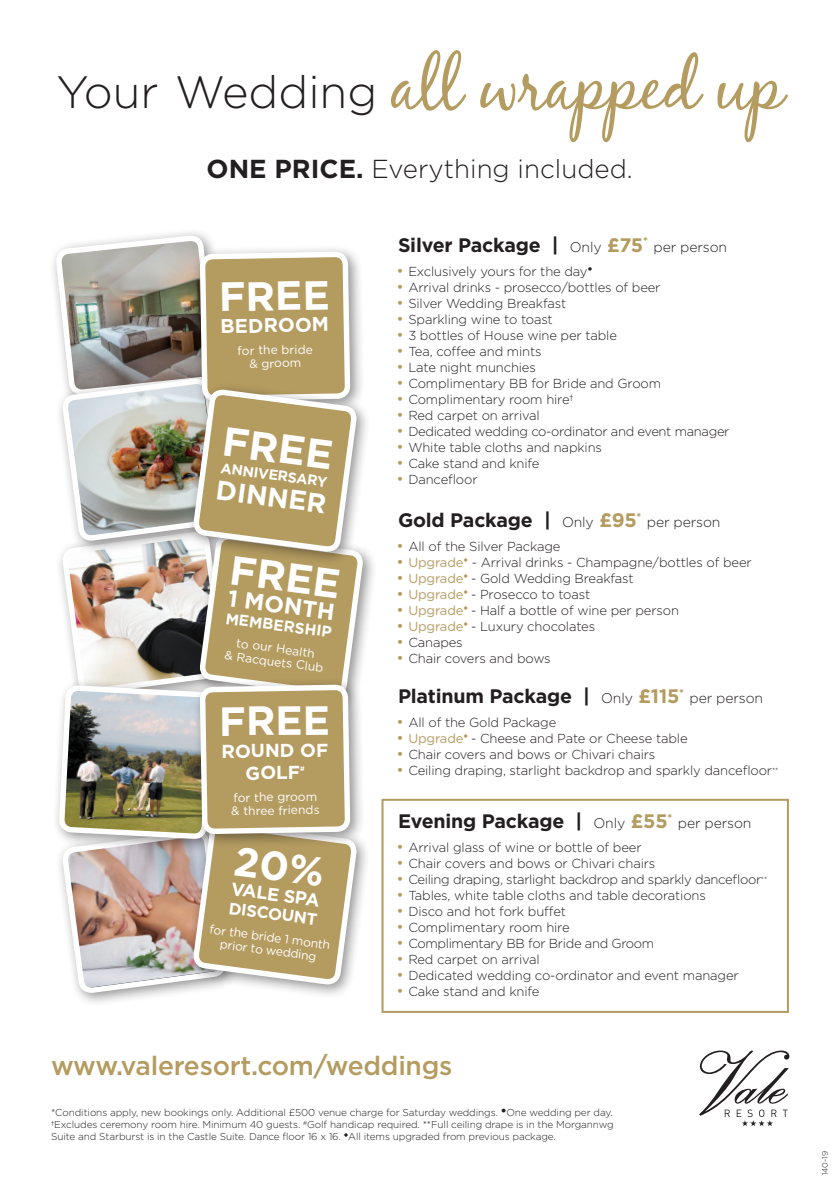
<style>
.page{position:relative;width:840px;height:1191px;background:#fff}
.page>*{position:absolute;margin:0;border:0;box-sizing:border-box;transform-origin:0 0}
.t1{font:69.6px "Black Jack";color:#b49b5f}
.t2{font:700 40.8px "Gotham";color:#fff}
.t3{font:700 27.2px "Gotham";color:#fff}
.t4{font:500 26.4px "Gotham";letter-spacing:-.01em;color:#b49b5f}
.t5{font:300 26px "Gotham";color:#231f20}
.t6{font:700 23.2px "Gotham";color:#fff}
.t7{font:700 19.8px "Gotham";color:#fff}
.t8{font:700 19.6px "Gotham";letter-spacing:-.01em;color:#231f20}
.t9{font:700 18.8px "Gotham";color:#fff}
.t10{font:700 18px "Gotham";color:#fff}
.t11{font:700 16.6px "Gotham";color:#fff}
.t12{font:700 15.4px "Gotham";color:#fff}
.t13{font:700 14.4px "Gotham";color:#fff}
.t14{font:300 14px "Gotham";letter-spacing:-.01em;color:#231f20}
.t15{font:300 13px "Gotham";letter-spacing:-.01em;color:#231f20}
.t16{font:12.2px/13.2px "Gotham";letter-spacing:-.01em;color:#fff;text-align:center}
.t17{font:300 10px/12px "Gotham";letter-spacing:-.01em;color:#231f20}
.t18{font:300 8px "Gotham";color:#231f20}
.t19{font:700 6.4px "Gotham";color:#fff}
.s1{font-family:"Gotham";font-weight:300;font-size:45.2px;color:#231f20}
.s2{font-weight:700}
.s3{font-weight:300;font-size:14px}
.s4{color:#b49b5f}
.s5{font-weight:400;color:#b49b5f}
</style>
<div class="page">
<svg style="left:699px;top:1050px;width:90px;height:76px"></svg>
<div style="left:193px;top:527px;width:184px;height:183px;background:#231f20;opacity:.5"></div>
<div style="left:186px;top:382px;width:185px;height:184px;background:#fff"></div>
<div style="left:381px;top:799px;width:407px;height:214px;border:2px solid #b49b5f"></div>
<img style="left:53px;top:232px;width:313px;height:771px">
<p class="t1" style="left:56px;top:43px;width:728px"><span class="s1">Your Wedding</span> all wrapped up</p>
<p class="t5" style="left:206px;top:152px;width:427px"><span class="s2">ONE PRICE.</span> Everything included.</p>
<p class="t2" style="left:218px;top:269px;width:112px;rotate:-1deg">FREE</p>
<p class="t7" style="left:220px;top:313px;width:110px;rotate:-1deg">BEDROOM</p>
<p class="t16" style="left:237px;top:344px;width:77px;rotate:-1deg">for the bride</p>
<p class="t16" style="left:249px;top:357px;width:53px;rotate:-1deg">&amp; groom</p>
<p class="t2" style="left:226px;top:414px;width:112px;rotate:7deg">FREE</p>
<p class="t13" style="left:222px;top:458px;width:109px;rotate:8deg">ANNIVERSARY</p>
<p class="t3" style="left:218px;top:472px;width:112px;rotate:7deg">DINNER</p>
<p class="t2" style="left:233px;top:543px;width:112px;rotate:7deg">FREE</p>
<p class="t6" style="left:230px;top:583px;width:109px;rotate:7deg">1 MONTH</p>
<p class="t12" style="left:227px;top:608px;width:108px;rotate:7deg">MEMBERSHIP</p>
<p class="t16" style="left:237px;top:636px;width:81px;rotate:8deg">to our Health</p>
<p class="t16" style="left:225px;top:647px;width:101px;rotate:8deg">&amp; Racquets Club</p>
<p class="t2" style="left:218px;top:694px;width:112px;rotate:-1deg">FREE</p>
<p class="t9" style="left:221px;top:739px;width:108px;rotate:-1deg">ROUND OF</p>
<p class="t9" style="left:245px;top:760px;width:56px;rotate:-1deg">GOLF</p>
<p class="t19" style="left:300px;top:764px;width:6px">#</p>
<p class="t16" style="left:233px;top:790px;width:85px">for the groom</p>
<p class="t16" style="left:231px;top:803px;width:90px">&amp; three friends</p>
<p class="t10" style="left:233px;top:877px;width:90px;rotate:7deg">VALE SPA</p>
<p class="t11" style="left:230px;top:896px;width:90px;rotate:8deg">DISCOUNT</p>
<p class="t16" style="left:211px;top:921px;width:123px;rotate:8deg">for the bride 1 month prior to wedding</p>
<p class="t8" style="left:398px;top:232px;width:251px">Silver Package | <span class="s3">Only</span> <span class="s4">£75</span><sup>*</sup></p>
<p class="t14" style="left:653px;top:238px;width:75px">per person</p>
<p class="t15" style="left:398px;top:263px;width:196px"><sup>■</sup> Exclusively yours for the day<sup>•</sup></p>
<p class="t15" style="left:398px;top:279px;width:264px"><sup>■</sup> Arrival drinks - prosecco/bottles of beer</p>
<p class="t15" style="left:398px;top:295px;width:170px"><sup>■</sup> Silver Wedding Breakfast</p>
<p class="t15" style="left:398px;top:311px;width:156px"><sup>■</sup> Sparkling wine to toast</p>
<p class="t15" style="left:398px;top:327px;width:220px"><sup>■</sup> 3 bottles of House wine per table</p>
<p class="t15" style="left:398px;top:343px;width:145px"><sup>■</sup> Tea, coffee and mints</p>
<p class="t15" style="left:398px;top:359px;width:139px"><sup>■</sup> Late night munchies</p>
<p class="t15" style="left:398px;top:375px;width:264px"><sup>■</sup> Complimentary BB for Bride and Groom</p>
<p class="t15" style="left:398px;top:391px;width:177px"><sup>■</sup> Complimentary room hire<sup>†</sup></p>
<p class="t15" style="left:398px;top:407px;width:143px"><sup>■</sup> Red carpet on arrival</p>
<p class="t15" style="left:398px;top:423px;width:333px"><sup>■</sup> Dedicated wedding co-ordinator and event manager</p>
<p class="t15" style="left:398px;top:439px;width:205px"><sup>■</sup> White table cloths and napkins</p>
<p class="t15" style="left:398px;top:455px;width:143px"><sup>■</sup> Cake stand and knife</p>
<p class="t15" style="left:398px;top:471px;width:81px"><sup>■</sup> Dancefloor</p>
<p class="t8" style="left:398px;top:507px;width:245px">Gold Package | <span class="s3">Only</span> <span class="s4">£95</span><sup>*</sup></p>
<p class="t14" style="left:646px;top:513px;width:75px">per person</p>
<p class="t15" style="left:398px;top:538px;width:164px"><sup>■</sup> All of the Silver Package</p>
<p class="t15" style="left:398px;top:554px;width:355px"><sup>■</sup> <span class="s5">Upgrade</span><sup>◆</sup> - Arrival drinks - Champagne/bottles of beer</p>
<p class="t15" style="left:398px;top:570px;width:237px"><sup>■</sup> <span class="s5">Upgrade</span><sup>◆</sup> - Gold Wedding Breakfast</p>
<p class="t15" style="left:398px;top:586px;width:194px"><sup>■</sup> <span class="s5">Upgrade</span><sup>◆</sup> - Prosecco to toast</p>
<p class="t15" style="left:398px;top:602px;width:282px"><sup>■</sup> <span class="s5">Upgrade</span><sup>◆</sup> - Half a bottle of wine per person</p>
<p class="t15" style="left:398px;top:618px;width:198px"><sup>■</sup> <span class="s5">Upgrade</span><sup>◆</sup> - Luxury chocolates</p>
<p class="t15" style="left:398px;top:634px;width:66px"><sup>■</sup> Canapes</p>
<p class="t15" style="left:398px;top:650px;width:154px"><sup>■</sup> Chair covers and bows</p>
<p class="t8" style="left:398px;top:683px;width:287px">Platinum Package | <span class="s3">Only</span> <span class="s4">£115</span><sup>*</sup></p>
<p class="t14" style="left:689px;top:689px;width:75px">per person</p>
<p class="t15" style="left:398px;top:714px;width:160px"><sup>■</sup> All of the Gold Package</p>
<p class="t15" style="left:398px;top:730px;width:291px"><sup>■</sup> <span class="s5">Upgrade</span><sup>◆</sup> - Cheese and Pate or Cheese table</p>
<p class="t15" style="left:398px;top:746px;width:259px"><sup>■</sup> Chair covers and bows or Chivari chairs</p>
<p class="t15" style="left:398px;top:762px;width:382px"><sup>■</sup> Ceiling draping, starlight backdrop and sparkly dancefloor<sup>**</sup></p>
<p class="t8" style="left:398px;top:808px;width:276px">Evening Package | <span class="s3">Only</span> <span class="s4">£55</span><sup>*</sup></p>
<p class="t14" style="left:677px;top:814px;width:75px">per person</p>
<p class="t15" style="left:398px;top:839px;width:245px"><sup>■</sup> Arrival glass of wine or bottle of beer</p>
<p class="t15" style="left:398px;top:855px;width:259px"><sup>■</sup> Chair covers and bows or Chivari chairs</p>
<p class="t15" style="left:398px;top:871px;width:370px"><sup>■</sup> Ceiling draping, starlight backdrop and sparkly dancefloor<sup>**</sup></p>
<p class="t15" style="left:398px;top:887px;width:309px"><sup>■</sup> Tables, white table cloths and table decorations</p>
<p class="t15" style="left:398px;top:903px;width:169px"><sup>■</sup> Disco and hot fork buffet</p>
<p class="t15" style="left:398px;top:919px;width:173px"><sup>■</sup> Complimentary room hire</p>
<p class="t15" style="left:398px;top:935px;width:258px"><sup>■</sup> Complimentary BB for Bride and Groom</p>
<p class="t15" style="left:398px;top:951px;width:143px"><sup>■</sup> Red carpet on arrival</p>
<p class="t15" style="left:398px;top:967px;width:342px"><sup>■</sup> Dedicated wedding co-ordinator and event manager</p>
<p class="t15" style="left:398px;top:983px;width:143px"><sup>■</sup> Cake stand and knife</p>
<p class="t4" style="left:51px;top:1048px;width:402px">www.valeresort.com/weddings</p>
<p class="t17" style="left:51px;top:1106px;width:563px">*Conditions apply, new bookings only. Additional £500 venue charge for Saturday weddings. <sup>•</sup>One wedding per day.</p>
<p class="t17" style="left:51px;top:1118px;width:564px"><sup>†</sup>Excludes ceremony room hire. Minimum 40 guests. <sup>#</sup>Golf handicap required. **Full ceiling drape is in the Morgannwg<br>Suite and Starburst is in the Castle Suite. Dance floor 16 x 16. ◆All items upgraded from previous package.</p>
<p class="t18" style="left:819px;top:1175px;width:26px;rotate:-90deg">140-19</p>
</div>
